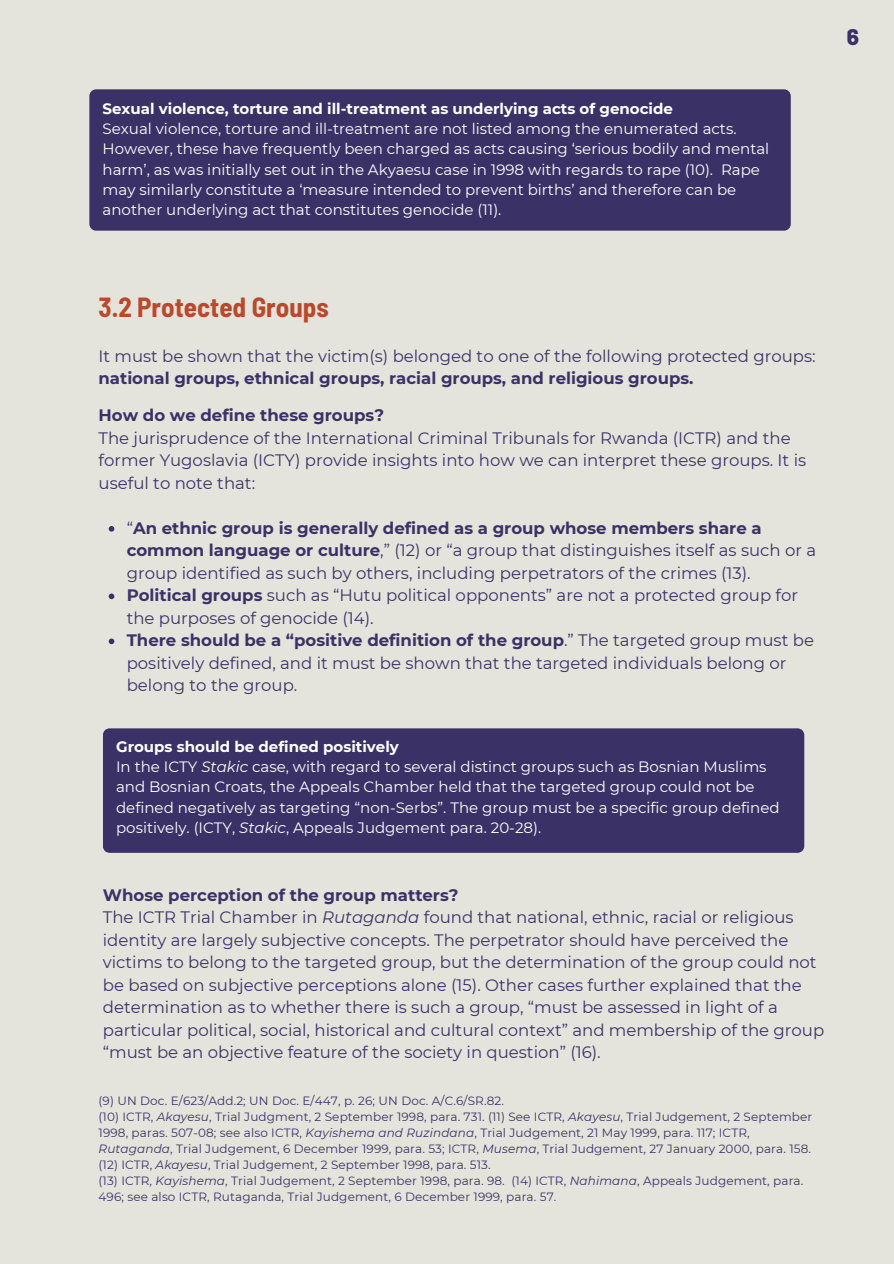
<style>
.page{position:relative;width:894px;height:1264px;background:#fff}
.page>*{position:absolute;margin:0;border:0;box-sizing:border-box;transform-origin:0 0}
.t1{font:700 semi-condensed 27px "Barlow";color:#ba492c}
.t2{font:800 22.5px "Barlow";color:#3a3267}
.t3{font:16.5px/22.5px "Montserrat";color:#3a3267}
.t4{font:700 16.5px "Montserrat";color:#3a3267}
.t5{font:15px/20.2px "Montserrat";color:#fff}
.t6{font:700 15px "Montserrat";color:#fff}
.t7{font:12px/16px "Montserrat";letter-spacing:.01em;color:#3a3267}
.s1{font-weight:700}
.s2{font-style:italic}
</style>
<div class="page">
<div style="left:0;top:0;width:893px;height:1263px;background:#e4e4dc"></div>
<div style="left:89px;top:89px;width:701px;height:142px;background:#3a3267"></div>
<svg style="left:109px;top:526px;width:5px;height:5px"></svg>
<svg style="left:109px;top:593px;width:5px;height:6px"></svg>
<svg style="left:109px;top:638px;width:5px;height:6px"></svg>
<div style="left:103px;top:728px;width:701px;height:124px;background:#3a3267"></div>
<p class="t6" style="left:103px;top:99px;width:571px">Sexual violence, torture and ill-treatment as underlying acts of genocide</p>
<p class="t5" style="left:103px;top:119px;width:668px">Sexual violence, torture and ill-treatment are not listed among the enumerated acts.<br>However, these have frequently been charged as acts causing ‘serious bodily and mental harm’, as was initially set out in the Akyaesu case in 1998 with regards to rape (10). Rape may similarly constitute a ‘measure intended to prevent births’ and therefore can be another underlying act that constitutes genocide (11).</p>
<p class="t2" style="left:846px;top:22px;width:14px">6</p>
<h1 class="t1" style="left:98px;top:290px;width:232px">3.2 Protected Groups</h1>
<p class="t3" style="left:98px;top:344px;width:718px">It must be shown that the victim(s) belonged to one of the following protected groups:</p>
<p class="t4" style="left:98px;top:368px;width:596px">national groups, ethnical groups, racial groups, and religious groups.</p>
<p class="t4" style="left:98px;top:405px;width:287px">How do we define these groups?</p>
<p class="t3" style="left:98px;top:426px;width:709px">The jurisprudence of the International Criminal Tribunals for Rwanda (ICTR) and the former Yugoslavia (ICTY) provide insights into how we can interpret these groups. It is useful to note that:</p>
<p class="t3" style="left:127px;top:516px;width:690px">“<span class="s1">An ethnic group is generally defined as a group whose members share a common language or culture</span>,” (12) or “a group that distinguishes itself as such or a group identified as such by others, including perpetrators of the crimes (13).<br><span class="s1">Political groups</span> such as “Hutu political opponents” are not a protected group for the purposes of genocide (14).<br><span class="s1">There should be a “positive definition of the group</span>.” The targeted group must be positively defined, and it must be shown that the targeted individuals belong or belong to the group.</p>
<p class="t5" style="left:116px;top:736px;width:665px"><span class="s1">Groups should be defined positively<br></span>In the ICTY <span class="s2">Stakic</span> case, with regard to several distinct groups such as Bosnian Muslims and Bosnian Croats, the Appeals Chamber held that the targeted group could not be defined negatively as targeting “non-Serbs”. The group must be a specific group defined positively. (ICTY, <span class="s2">Stakic</span>, Appeals Judgement para. 20-28).</p>
<p class="t3" style="left:103px;top:883px;width:722px"><span class="s1">Whose perception of the group matters?<br></span>The ICTR Trial Chamber in <span class="s2">Rutaganda</span> found that national, ethnic, racial or religious identity are largely subjective concepts. The perpetrator should have perceived the victims to belong to the targeted group, but the determination of the group could not be based on subjective perceptions alone (15). Other cases further explained that the determination as to whether there is such a group, “must be assessed in light of a particular political, social, historical and cultural context” and membership of the group “must be an objective feature of the society in question” (16).</p>
<p class="t7" style="left:98px;top:1092px;width:715px">(9) UN Doc. E/623/Add.2; UN Doc. E/447, p. 26; UN Doc. A/C.6/SR.82.<br>(10) ICTR, <span class="s2">Akayesu</span>, Trial Judgment, 2 September 1998, para. 731. (11) See ICTR, <span class="s2">Akayesu</span>, Trial Judgement, 2 September 1998, paras. 507-08; see also ICTR, <span class="s2">Kayishema and Ruzindana</span>, Trial Judgement, 21 May 1999, para. 117; ICTR, <span class="s2">Rutaganda</span>, Trial Judgement, 6 December 1999, para. 53; ICTR, <span class="s2">Musema</span>, Trial Judgement, 27 January 2000, para. 158. (12) ICTR, <span class="s2">Akayesu</span>, Trial Judgement, 2 September 1998, para. 513.<br>(13) ICTR, <span class="s2">Kayishema</span>, Trial Judgement, 2 September 1998, para. 98. (14) ICTR, <span class="s2">Nahimana</span>, Appeals Judgement, para.<br>496; see also ICTR, Rutaganda, Trial Judgement, 6 December 1999, para. 57.</p>
</div>
